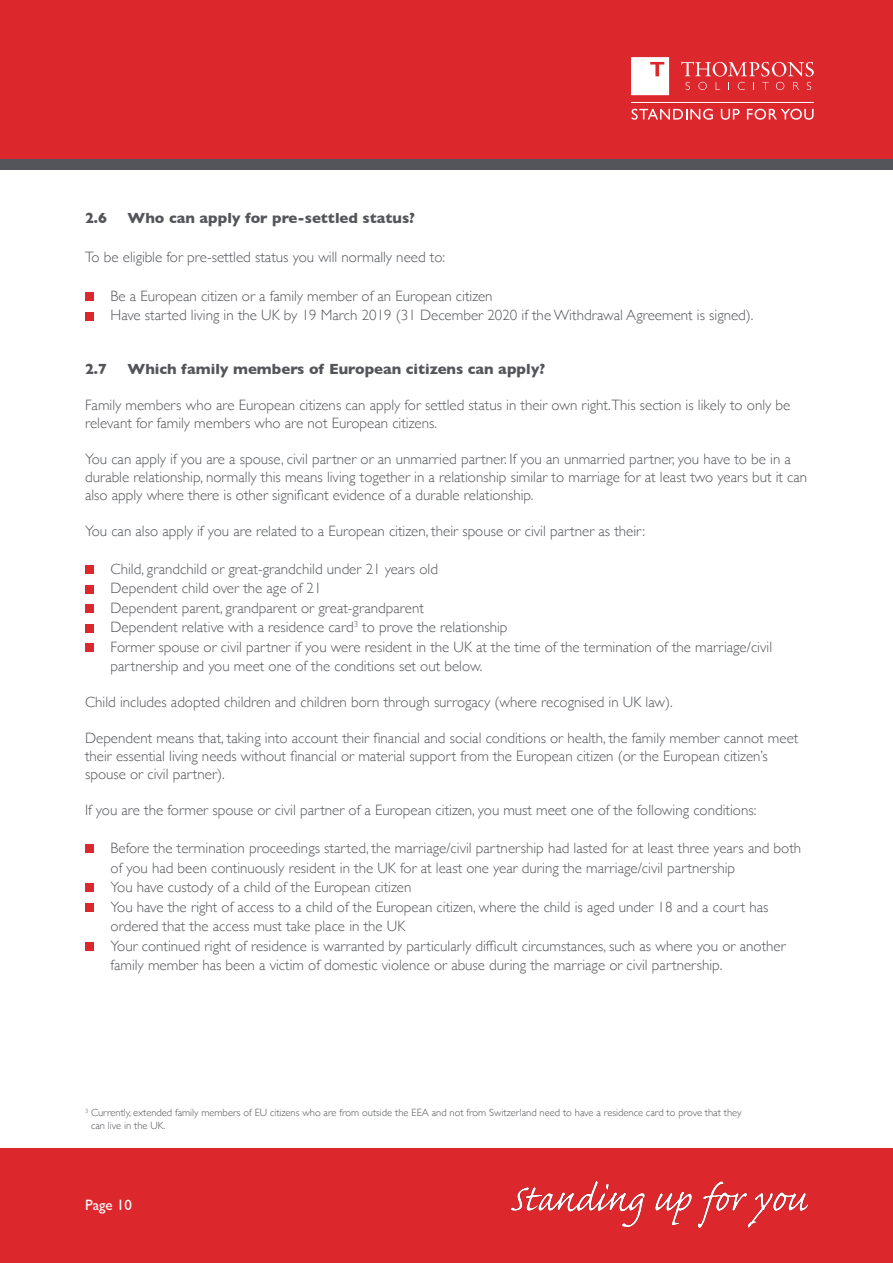
<style>
.page{position:relative;width:893px;height:1263px;background:#fff}
.page>*{position:absolute;margin:0;border:0;box-sizing:border-box;transform-origin:0 0}
.Body_Bullets{font:300 15px/18px "Gill Sans";color:#54555a}
.Sub_Heading{font:700 15px "Gill Sans";color:#54555a}
.Body_Copy{font:300 15px "Gill Sans";color:#54555a}
.t1{font:15px "Gill Sans";color:#fff}
.t2{font:300 10.5px/12.6px "Gill Sans";color:#54555a}
</style>
<div class="page">
<div style="left:0;top:0;width:893px;height:170px;background:#dc272d"></div>
<div style="left:0;top:1148px;width:893px;height:115px;background:#dc272d"></div>
<div style="left:0;top:159px;width:893px;height:11px;background:#54555a"></div>
<svg style="left:681px;top:62px;width:133px;height:28px"></svg>
<svg style="left:631px;top:57px;width:38px;height:38px"></svg>
<hr style="left:631px;top:102px;width:183px;height:1px;background:#fff">
<svg style="left:632px;top:109px;width:81px;height:11px"></svg>
<svg style="left:721px;top:109px;width:19px;height:11px"></svg>
<svg style="left:747px;top:109px;width:66px;height:11px"></svg>
<img style="left:512px;top:1182px;width:296px;height:45px">
<div style="left:85px;top:292px;width:9px;height:9px;background:#dc272d"></div>
<div style="left:85px;top:312px;width:9px;height:8px;background:#dc272d"></div>
<div style="left:85px;top:565px;width:9px;height:9px;background:#dc272d"></div>
<div style="left:85px;top:585px;width:9px;height:8px;background:#dc272d"></div>
<div style="left:85px;top:604px;width:9px;height:9px;background:#dc272d"></div>
<div style="left:85px;top:624px;width:9px;height:8px;background:#dc272d"></div>
<div style="left:85px;top:643px;width:9px;height:9px;background:#dc272d"></div>
<div style="left:85px;top:844px;width:9px;height:9px;background:#dc272d"></div>
<div style="left:85px;top:883px;width:9px;height:9px;background:#dc272d"></div>
<div style="left:85px;top:903px;width:9px;height:8px;background:#dc272d"></div>
<div style="left:85px;top:942px;width:9px;height:8px;background:#dc272d"></div>
<p class="Sub_Heading" style="left:85px;top:206px;width:24px">2.6</p>
<p class="Sub_Heading" style="left:128px;top:206px;width:289px">Who can apply for pre-settled status?</p>
<p class="Body_Copy" style="left:85px;top:245px;width:362px">To be eligible for pre-settled status you will normally need to:</p>
<p class="Body_Bullets" style="left:111px;top:286px;width:384px">Be a European citizen or a family member of an European citizen</p>
<p class="Body_Bullets" style="left:111px;top:306px;width:644px">Have started living in the UK by 19 March 2019 (31 December 2020 if the Withdrawal Agreement is signed).</p>
<p class="Sub_Heading" style="left:85px;top:357px;width:24px">2.7</p>
<p class="Sub_Heading" style="left:128px;top:357px;width:419px">Which family members of European citizens can apply?</p>
<p class="Body_Bullets" style="left:85px;top:396px;width:707px">Family members who are European citizens can apply for settled status in their own right.This section is likely to only be relevant for family members who are not European citizens.</p>
<p class="Body_Bullets" style="left:85px;top:450px;width:724px">You can apply if you are a spouse, civil partner or an unmarried partner. If you an unmarried partner, you have to be in a durable relationship, normally this means living together in a relationship similar to marriage for at least two years but it can also apply where there is other significant evidence of a durable relationship.</p>
<p class="Body_Bullets" style="left:85px;top:522px;width:562px">You can also apply if you are related to a European citizen, their spouse or civil partner as their:</p>
<p class="Body_Bullets" style="left:111px;top:559px;width:329px">Child, grandchild or great-grandchild under 21 years old</p>
<p class="Body_Bullets" style="left:111px;top:579px;width:213px">Dependent child over the age of 21</p>
<p class="Body_Bullets" style="left:111px;top:598px;width:315px">Dependent parent, grandparent or great-grandparent</p>
<p class="Body_Bullets" style="left:111px;top:618px;width:399px">Dependent relative with a residence card<sup>3</sup> to prove the relationship</p>
<p class="Body_Bullets" style="left:111px;top:637px;width:663px;line-height:19.5px">Former spouse or civil partner if you were resident in the UK at the time of the termination of the marriage/civil partnership and you meet one of the conditions set out below.</p>
<p class="Body_Bullets" style="left:85px;top:693px;width:589px">Child includes adopted children and children born through surrogacy (where recognised in UK law).</p>
<p class="Body_Bullets" style="left:85px;top:729px;width:715px">Dependent means that, taking into account their financial and social conditions or health, the family member cannot meet their essential living needs without financial or material support from the European citizen (or the European citizen’s spouse or civil partner).</p>
<p class="Body_Bullets" style="left:85px;top:801px;width:673px">If you are the former spouse or civil partner of a European citizen, you must meet one of the following conditions:</p>
<p class="Body_Bullets" style="left:111px;top:838px;width:692px;line-height:19.5px">Before the termination proceedings started, the marriage/civil partnership had lasted for at least three years and both of you had been continuously resident in the UK for at least one year during the marriage/civil partnership</p>
<p class="Body_Bullets" style="left:111px;top:877px;width:302px">You have custody of a child of the European citizen</p>
<p class="Body_Bullets" style="left:111px;top:896px;width:659px;line-height:19.5px">You have the right of access to a child of the European citizen, where the child is aged under 18 and a court has ordered that the access must take place in the UK</p>
<p class="Body_Bullets" style="left:111px;top:935px;width:677px;line-height:19.5px">Your continued right of residence is warranted by particularly difficult circumstances, such as where you or another family member has been a victim of domestic violence or abuse during the marriage or civil partnership.</p>
<p class="t2" style="left:91px;top:1106px;width:652px;text-indent:-6px"><sup>3</sup> Currently, extended family members of EU citizens who are from outside the EEA and not from Switzerland need to have a residence card to prove that they can live in the UK.</p>
<p class="t1" style="left:85px;top:1196px;width:48px">Page 10</p>
</div>
